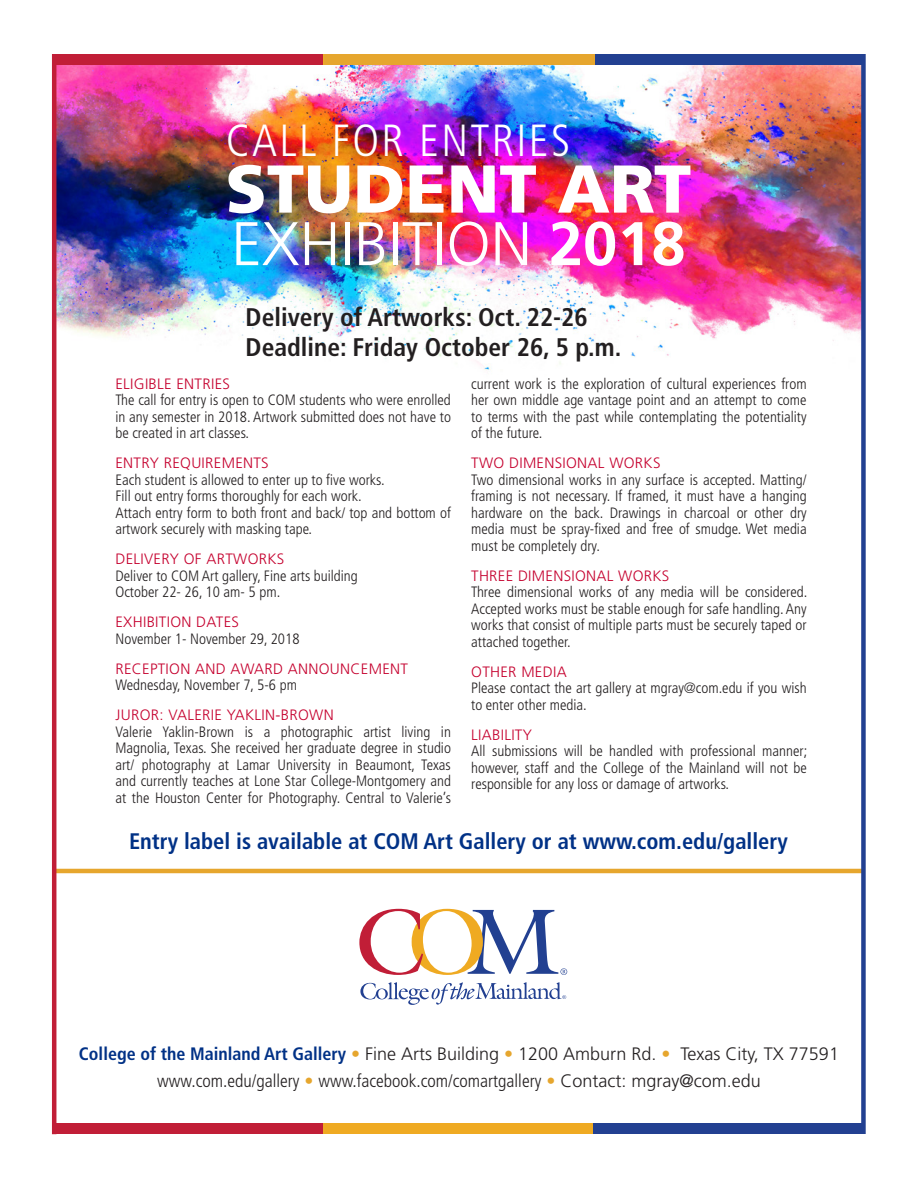
<style>
.page{position:relative;width:918px;height:1188px;background:#fff}
.page>*{position:absolute;margin:0;border:0;box-sizing:border-box;transform-origin:0 0}
.t1{font:900 67.5px "Frutiger LT Std";color:#fff}
.t2{font:300 61.5px "Frutiger LT Std";color:#fff}
.t3{font:300 condensed 45px "Frutiger LT Std";letter-spacing:.05em;color:#fff}
.t4{font:700 condensed 25.5px "Frutiger LT Std";color:#231f20}
.body{font:700 condensed 22.5px "Frutiger LT Std";color:#003186}
.body-2{font:300 18px/27px "Frutiger LT Std";color:#231f20;text-align:center}
.t5{font:300 condensed 15px/16.5px "Frutiger LT Std";color:#231f20;text-align:justify}
.subhead{font:300 15px "Frutiger LT Std";letter-spacing:.02em;color:#c5002e}
.s1{font-weight:700}
.s2{font-weight:700;font-stretch:condensed;color:#003186}
.s3{color:#e6a62e}
.s4{font-stretch:condensed}
</style>
<div class="page">
<img style="left:56px;top:65px;width:805px;height:341px">
<hr style="left:56px;top:869px;width:808px;height:4px;background:#e6a62e">
<svg style="left:360px;top:982px;width:206px;height:23px"></svg>
<svg style="left:359px;top:909px;width:208px;height:66px"></svg>
<div style="left:53px;top:54px;width:270px;height:11px;background:#c11e37"></div>
<div style="left:593px;top:54px;width:270px;height:11px;background:#224091"></div>
<div style="left:53px;top:1123px;width:270px;height:11px;background:#c11e37"></div>
<div style="left:323px;top:1123px;width:270px;height:11px;background:#efaa22"></div>
<div style="left:593px;top:1123px;width:270px;height:11px;background:#224091"></div>
<hr style="left:52px;top:54px;width:4px;height:1080px;background:#c11e37">
<div style="left:861px;top:54px;width:5px;height:1080px;background:#224091"></div>
<div style="left:324px;top:54px;width:271px;height:11px;background:#e6a62e"></div>
<p class="t3" style="left:226px;top:115px;width:346px">CALL FOR ENTRIES</p>
<p class="t1" style="left:226px;top:148px;width:467px">STUDENT ART</p>
<p class="t2" style="left:231px;top:209px;width:456px">EXHIBITION <span class="s1">2018</span></p>
<p class="t4" style="left:246px;top:302px;width:344px">Delivery of Artworks: Oct. 22-26</p>
<p class="t4" style="left:246px;top:332px;width:377px">Deadline: Friday October 26, 5 p.m.</p>
<p class="subhead" style="left:115px;top:375px;width:116px">ELIGIBLE ENTRIES</p>
<p class="t5" style="left:115px;top:392px;width:337px">The call for entry is open to COM students who were enrolled in any semester in 2018. Artwork submitted does not have to be created in art classes.</p>
<p class="subhead" style="left:115px;top:455px;width:155px">ENTRY REQUIREMENTS</p>
<p class="t5" style="left:115px;top:472px;width:271px">Each student is allowed to enter up to five works.</p>
<p class="t5" style="left:115px;top:488px;width:248px">Fill out entry forms thoroughly for each work.</p>
<p class="t5" style="left:115px;top:505px;width:337px">Attach entry form to both front and back/ top and bottom of artwork securely with masking tape.</p>
<p class="subhead" style="left:115px;top:551px;width:170px">DELIVERY OF ARTWORKS</p>
<p class="t5" style="left:115px;top:568px;width:244px">Deliver to COM Art gallery, Fine arts building</p>
<p class="t5" style="left:115px;top:584px;width:166px">October 22- 26, 10 am- 5 pm.</p>
<p class="subhead" style="left:115px;top:614px;width:125px">EXHIBITION DATES</p>
<p class="t5" style="left:115px;top:631px;width:186px">November 1- November 29, 2018</p>
<p class="subhead" style="left:115px;top:660px;width:294px">RECEPTION AND AWARD ANNOUNCEMENT</p>
<p class="t5" style="left:115px;top:677px;width:183px">Wednesday, November 7, 5-6 pm</p>
<p class="subhead" style="left:115px;top:707px;width:220px">JUROR: VALERIE YAKLIN-BROWN</p>
<p class="t5" style="left:115px;top:724px;width:337px">Valerie Yaklin-Brown is a photographic artist living in Magnolia, Texas. She received her graduate degree in studio art/ photography at Lamar University in Beaumont, Texas and currently teaches at Lone Star College-Montgomery and at the Houston Center for Photography. Central to Valerie’s</p>
<p class="t5" style="left:471px;top:376px;width:337px">current work is the exploration of cultural experiences from her own middle age vantage point and an attempt to come to terms with the past while contemplating the potentiality of the future.</p>
<p class="subhead" style="left:471px;top:455px;width:191px">TWO DIMENSIONAL WORKS</p>
<p class="t5" style="left:471px;top:472px;width:337px">Two dimensional works in any surface is accepted. Matting/ framing is not necessary. If framed, it must have a hanging hardware on the back. Drawings in charcoal or other dry media must be spray-fixed and free of smudge. Wet media must be completely dry.</p>
<p class="subhead" style="left:471px;top:567px;width:200px">THREE DIMENSIONAL WORKS</p>
<p class="t5" style="left:471px;top:584px;width:338px">Three dimensional works of any media will be considered.<br>Accepted works must be stable enough for safe handling. Any works that consist of multiple parts must be securely taped or attached together.</p>
<p class="subhead" style="left:471px;top:663px;width:97px">OTHER MEDIA</p>
<p class="t5" style="left:471px;top:680px;width:337px">Please contact the art gallery at mgray@com.edu if you wish to enter other media.</p>
<p class="subhead" style="left:471px;top:726px;width:62px">LIABILITY</p>
<p class="t5" style="left:471px;top:743px;width:338px">All submissions will be handled with professional manner; however, staff and the College of the Mainland will not be responsible for any loss or damage of artworks.</p>
<p class="body" style="left:129px;top:828px;width:660px">Entry label is available at COM Art Gallery or at www.com.edu/gallery</p>
<p class="body-2" style="left:79px;top:1041px;width:762px"><span class="s2">College of the Mainland Art Gallery</span> <span class="s3">•</span> Fine Arts Building <span class="s3">•</span> 1200 Amburn Rd. <span class="s3">•</span> Texas City, TX 77591 <span class="s4">www.com.edu/gallery</span> <span class="s3">•</span> <span class="s4">www.facebook.com/comartgallery</span> <span class="s3">•</span> Contact: mgray@com.edu</p>
</div>
